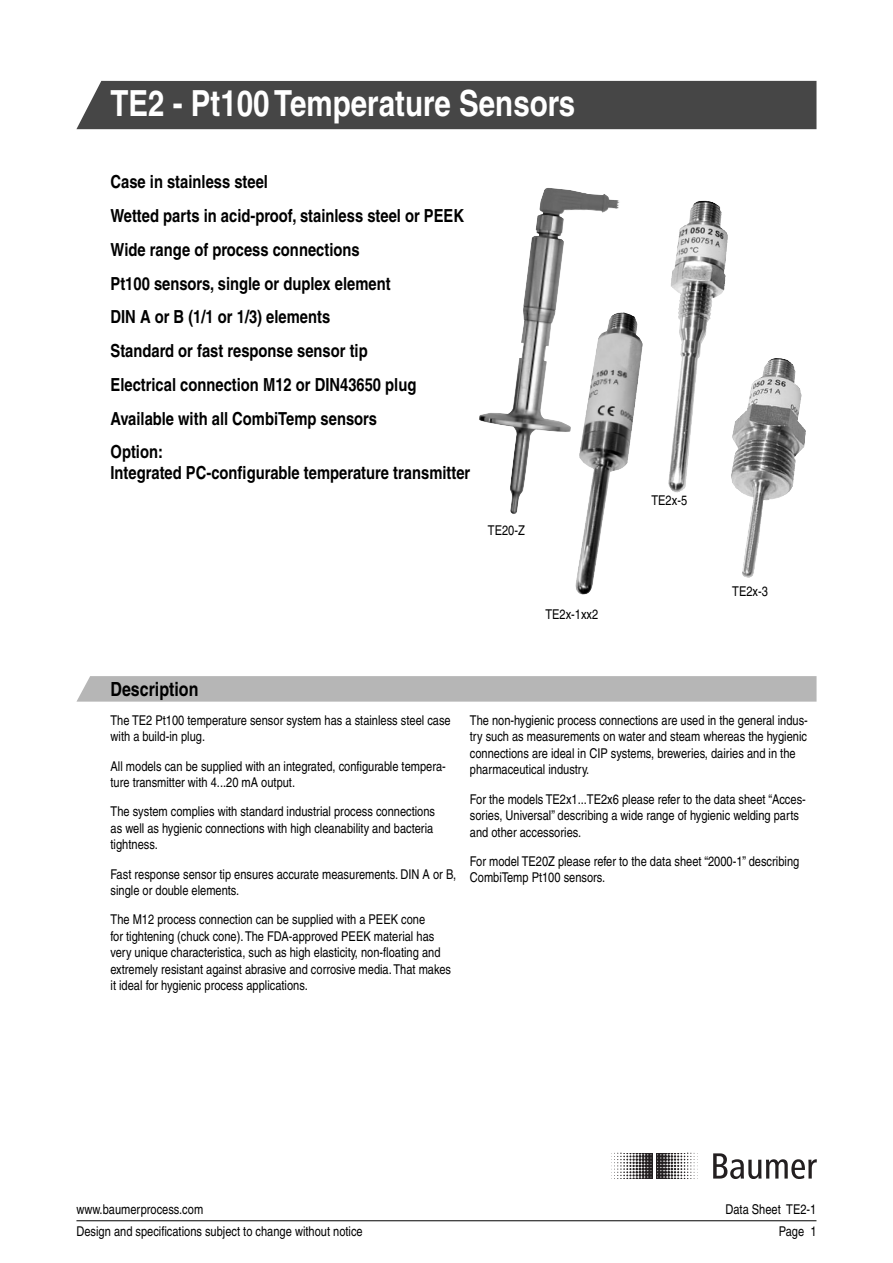
<style>
.page{position:relative;width:893px;height:1263px;background:#fff}
.page>*{position:absolute;margin:0;border:0;box-sizing:border-box;transform-origin:0 0}
.t1{font:700 condensed 36px "Helvetica";color:#fff}
.t2{font:700 condensed 19.5px "Helvetica";color:#000}
.t3{font:700 condensed 18px/33.8px "Helvetica";color:#000}
.t4{font:condensed 13.5px/16.5px "Helvetica";color:#000}
</style>
<div class="page">
<hr style="left:76px;top:1220px;width:740px;height:1px;background:#000">
<img style="left:479px;top:188px;width:142px;height:329px">
<div style="left:76px;top:81px;width:740px;height:48px;background:#464646"></div>
<div style="left:76px;top:676px;width:740px;height:26px;background:#b6b6b6"></div>
<img style="left:669px;top:311px;width:42px;height:182px">
<img style="left:758px;top:384px;width:48px;height:160px">
<svg style="left:611px;top:1153px;width:87px;height:26px"></svg>
<svg style="left:713px;top:1153px;width:104px;height:26px"></svg>
<img style="left:615px;top:317px;width:28px;height:154px">
<h1 class="t1" style="left:111px;top:90px;width:466px">TE2 - Pt100 Temperature Sensors</h1>
<p class="t3" style="left:111px;top:167px;width:355px">Case in stainless steel<br>Wetted parts in acid-proof, stainless steel or PEEK Wide range of process connections<br>Pt100 sensors, single or duplex element<br>DIN A or B (1/1 or 1/3) elements<br>Standard or fast response sensor tip<br>Electrical connection M12 or DIN43650 plug Available with all CombiTemp sensors<br>Option:</p>
<h3 class="t3" style="left:111px;top:458px;width:361px">Integrated PC-configurable temperature transmitter</h3>
<p class="t4" style="left:488px;top:524px;width:38px">TE20-Z</p>
<h2 class="t2" style="left:110px;top:682px;width:89px">Description</h2>
<p class="t4" style="left:545px;top:607px;width:54px">TE2x-1xx2</p>
<p class="t4" style="left:651px;top:494px;width:37px">TE2x-5</p>
<p class="t4" style="left:732px;top:584px;width:37px">TE2x-3</p>
<p class="t4" style="left:111px;top:713px;width:342px">The TE2 Pt100 temperature sensor system has a stainless steel case with a build-in plug.</p>
<p class="t4" style="left:111px;top:759px;width:337px">All models can be supplied with an integrated, configurable tempera&shy;ture transmitter with 4...20 mA output.</p>
<p class="t4" style="left:111px;top:805px;width:326px">The system complies with standard industrial process connections as well as hygienic connections with high cleanability and bacteria tightness.</p>
<p class="t4" style="left:111px;top:867px;width:347px">Fast response sensor tip ensures accurate measurements. DIN A or B, single or double elements.</p>
<p class="t4" style="left:111px;top:913px;width:342px">The M12 process connection can be supplied with a PEEK cone<br>for tightening (chuck cone). The FDA-approved PEEK material has very unique characteristica, such as high elasticity, non-floating and extremely resistant against abrasive and corrosive media. That makes it ideal for hygienic process applications.</p>
<p class="t4" style="left:470px;top:713px;width:339px">The non-hygienic process connections are used in the general indus&shy;try such as measurements on water and steam whereas the hygienic connections are ideal in CIP systems, breweries, dairies and in the pharmaceutical industry.</p>
<p class="t4" style="left:470px;top:792px;width:337px">For the models TE2x1...TE2x6 please refer to the data sheet “Acces&shy;sories, Universal” describing a wide range of hygienic welding parts and other accessories.</p>
<p class="t4" style="left:470px;top:854px;width:331px">For model TE20Z please refer to the data sheet “2000-1” describing<br>CombiTemp Pt100 sensors.</p>
<p class="t4" style="left:76px;top:1203px;width:128px">www.baumerprocess.com</p>
<p class="t4" style="left:725px;top:1203px;width:92px">Data Sheet TE2-1</p>
<p class="t4" style="left:76px;top:1224px;width:288px">Design and specifications subject to change without notice</p>
<p class="t4" style="left:779px;top:1224px;width:39px">Page 1</p>
</div>
